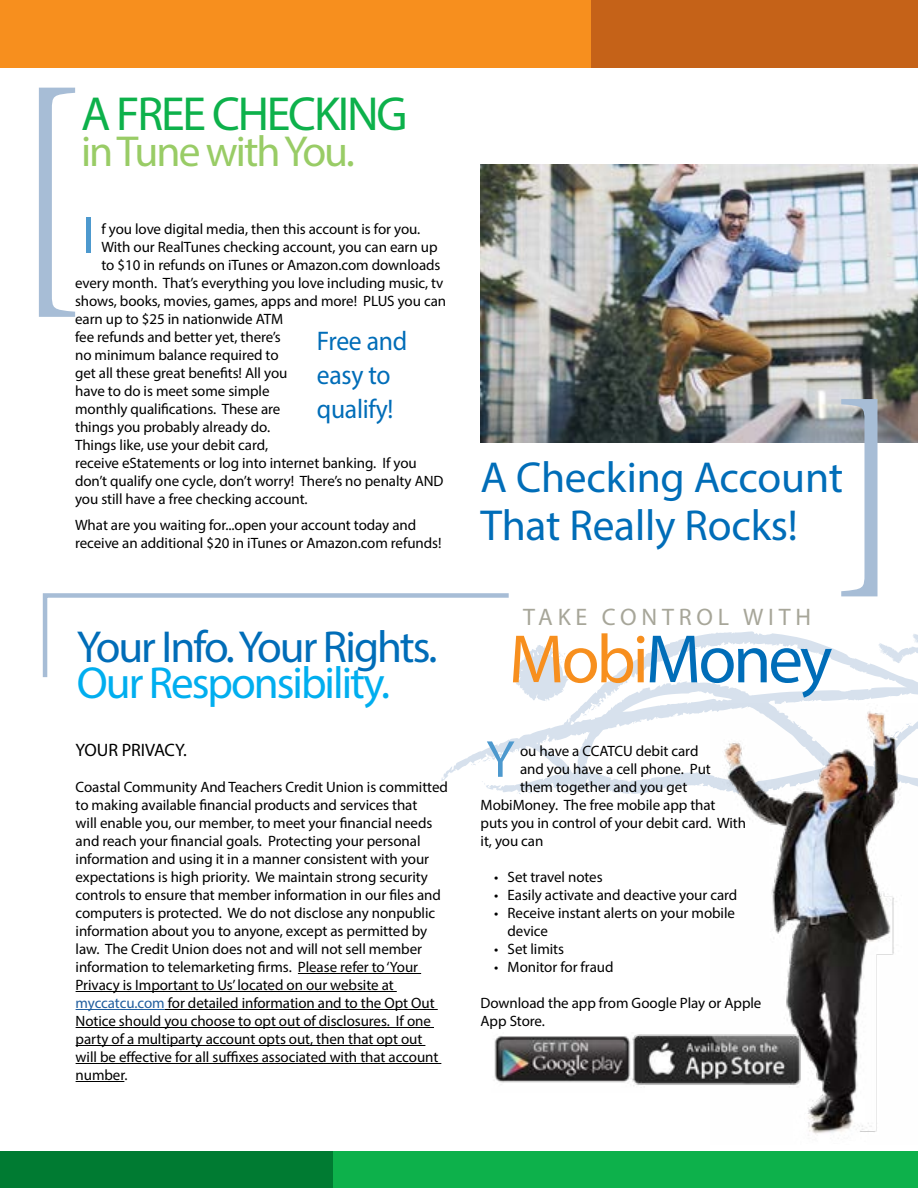
<style>
.page{position:relative;width:918px;height:1188px;background:#fff}
.page>*{position:absolute;margin:0;border:0;box-sizing:border-box;transform-origin:0 0}
.t1{font:69px "Myriad Pro";letter-spacing:-.045em;color:#006db8}
.t2{font:52.5px "Myriad Pro";color:#4d99ce}
.t3{font:48px "Myriad Pro";letter-spacing:-.045em;color:#0db14b}
.t4{font:45px "Myriad Pro";letter-spacing:-.045em;color:#006db8}
.t5{font:45px "Myriad Pro";letter-spacing:-.045em;color:#00aeef}
.t6{font:43.5px/48px "Myriad Pro";letter-spacing:-.005em;color:#006db8}
.t7{font:43.5px "Myriad Pro";letter-spacing:-.045em;color:#9c6}
.t8{font:27px/34.2px "Myriad Pro";letter-spacing:-.01em;color:#006db8;scale:.95 1}
.t9{font:24px "Myriad Pro";letter-spacing:.2em;color:#a7a699}
.t10{font:18px "Myriad Pro";letter-spacing:-.005em;color:#000}
.t11{font:15px/18px "Myriad Pro";letter-spacing:-.005em;color:#000}
.s1{color:#215e9e}
.s2{color:#f78f1e}
</style>
<div class="page">
<svg style="left:443px;top:631px;width:475px;height:149px"></svg>
<svg style="left:436px;top:776px;width:8px;height:10px"></svg>
<svg style="left:471px;top:750px;width:240px;height:45px"></svg>
<svg style="left:680px;top:680px;width:8px;height:2px"></svg>
<svg style="left:583px;top:706px;width:14px;height:14px"></svg>
<svg style="left:603px;top:693px;width:10px;height:8px"></svg>
<svg style="left:878px;top:631px;width:40px;height:33px"></svg>
<div style="left:0;top:0;width:918px;height:68px;background:#f78f1e"></div>
<div style="left:592px;top:0;width:326px;height:68px;background:#c56218"></div>
<svg style="left:39px;top:88px;width:36px;height:229px"></svg>
<img style="left:481px;top:164px;width:437px;height:279px">
<svg style="left:841px;top:399px;width:37px;height:197px"></svg>
<hr style="left:298px;top:973px;width:123px;height:1px;background:#000">
<hr style="left:76px;top:991px;width:321px;height:1px;background:#000">
<hr style="left:76px;top:1009px;width:89px;height:1px;background:#215e9e">
<hr style="left:165px;top:1009px;width:273px;height:1px;background:#000">
<hr style="left:76px;top:1027px;width:358px;height:1px;background:#000">
<hr style="left:76px;top:1045px;width:349px;height:1px;background:#000">
<hr style="left:76px;top:1063px;width:365px;height:1px;background:#000">
<hr style="left:76px;top:1081px;width:48px;height:1px;background:#000">
<svg style="left:42px;top:593px;width:529px;height:109px"></svg>
<img style="left:711px;top:703px;width:207px;height:431px">
<div style="left:326px;top:1151px;width:590px;height:37px;background:#0db14b"></div>
<div style="left:0;top:1151px;width:326px;height:37px;background:#007b32"></div>
<img style="left:494px;top:1034px;width:151px;height:49px">
<img style="left:621px;top:1035px;width:180px;height:52px">
<h3 class="t3" style="left:81px;top:84px;width:328px">A FREE CHECKING</h3>
<h3 class="t7" style="left:81px;top:124px;width:275px">in Tune with You.</h3>
<h2 class="t2" style="left:82px;top:202px;width:14px">I</h2>
<p class="t11" style="left:101px;top:219px;width:320px">f you love digital media, then this account is for you.</p>
<p class="t11" style="left:102px;top:237px;width:338px">With our RealTunes checking account, you can earn up</p>
<p class="t11" style="left:102px;top:255px;width:340px">to $10 in refunds on iTunes or Amazon.com downloads</p>
<p class="t11" style="left:75px;top:273px;width:370px">every month. That’s everything you love including music, tv</p>
<p class="t11" style="left:75px;top:291px;width:373px">shows, books, movies, games, apps and more! PLUS you can</p>
<p class="t11" style="left:75px;top:309px;width:210px">earn up to $25 in nationwide ATM</p>
<p class="t11" style="left:75px;top:327px;width:207px">fee refunds and better yet, there’s</p>
<p class="t11" style="left:75px;top:345px;width:205px">no minimum balance required to</p>
<p class="t11" style="left:75px;top:363px;width:214px">get all these great benefits! All you</p>
<p class="t11" style="left:75px;top:381px;width:196px">have to do is meet some simple</p>
<p class="t11" style="left:75px;top:399px;width:207px">monthly qualifications. These are</p>
<p class="t11" style="left:75px;top:417px;width:197px">things you probably already do.</p>
<p class="t11" style="left:75px;top:435px;width:195px">Things like, use your debit card,</p>
<p class="t11" style="left:75px;top:453px;width:343px">receive eStatements or log into internet banking. If you</p>
<p class="t11" style="left:75px;top:471px;width:370px">don’t qualify one cycle, don’t worry! There’s no penalty AND</p>
<p class="t11" style="left:75px;top:489px;width:234px">you still have a free checking account.</p>
<p class="t11" style="left:75px;top:516px;width:368px">What are you waiting for...open your account today and receive an additional $20 in iTunes or Amazon.com refunds!</p>
<h3 class="t8" style="left:317px;top:323px;width:97px">Free and easy to qualify!</h3>
<h3 class="t4" style="left:77px;top:620px;width:362px">Your Info. Your Rights.</h3>
<h3 class="t5" style="left:77px;top:656px;width:315px">Our Responsibility.</h3>
<p class="t10" style="left:76px;top:739px;width:113px">YOUR PRIVACY.</p>
<p class="t11" style="left:76px;top:778px;width:374px">Coastal Community And Teachers Credit Union is committed to making available financial products and services that<br>will enable you, our member, to meet your financial needs and reach your financial goals. Protecting your personal information and using it in a manner consistent with your expectations is high priority. We maintain strong security controls to ensure that member information in our files and computers is protected. We do not disclose any nonpublic information about you to anyone, except as permitted by law. The Credit Union does not and will not sell member information to telemarketing firms. Please refer to ‘Your Privacy is Important to Us’ located on our website at <span class="s1">myccatcu.com</span> for detailed information and to the Opt Out Notice should you choose to opt out of disclosures. If one party of a multiparty account opts out, then that opt out<br>will be effective for all suffixes associated with that account number.</p>
<h3 class="t6" style="left:481px;top:452px;width:364px">A Checking Account<br>That Really Rocks!</h3>
<h3 class="t9" style="left:523px;top:602px;width:289px">TAKE CONTROL WITH</h3>
<h1 class="t1" style="left:509px;top:617px;width:325px"><span class="s2">Mobi</span>Money</h1>
<h2 class="t2" style="left:486px;top:727px;width:30px">Y</h2>
<p class="t11" style="left:520px;top:742px;width:180px">ou have a CCATCU debit card</p>
<p class="t11" style="left:520px;top:760px;width:192px">and you have a cell phone. Put</p>
<p class="t11" style="left:520px;top:778px;width:169px">them together and you get</p>
<p class="t11" style="left:481px;top:796px;width:237px">MobiMoney. The free mobile app that</p>
<p class="t11" style="left:481px;top:814px;width:267px">puts you in control of your debit card. With</p>
<p class="t11" style="left:481px;top:832px;width:64px">it, you can</p>
<p class="t11" style="left:494px;top:868px;width:110px">• Set travel notes</p>
<p class="t11" style="left:494px;top:886px;width:245px">• Easily activate and deactive your card</p>
<p class="t11" style="left:508px;top:904px;width:229px;text-indent:-14px">• Receive instant alerts on your mobile device</p>
<p class="t11" style="left:494px;top:940px;width:71px">• Set limits</p>
<p class="t11" style="left:494px;top:958px;width:121px">• Monitor for fraud</p>
<p class="t11" style="left:481px;top:994px;width:282px">Download the app from Google Play or Apple<br>App Store.</p>
</div>
